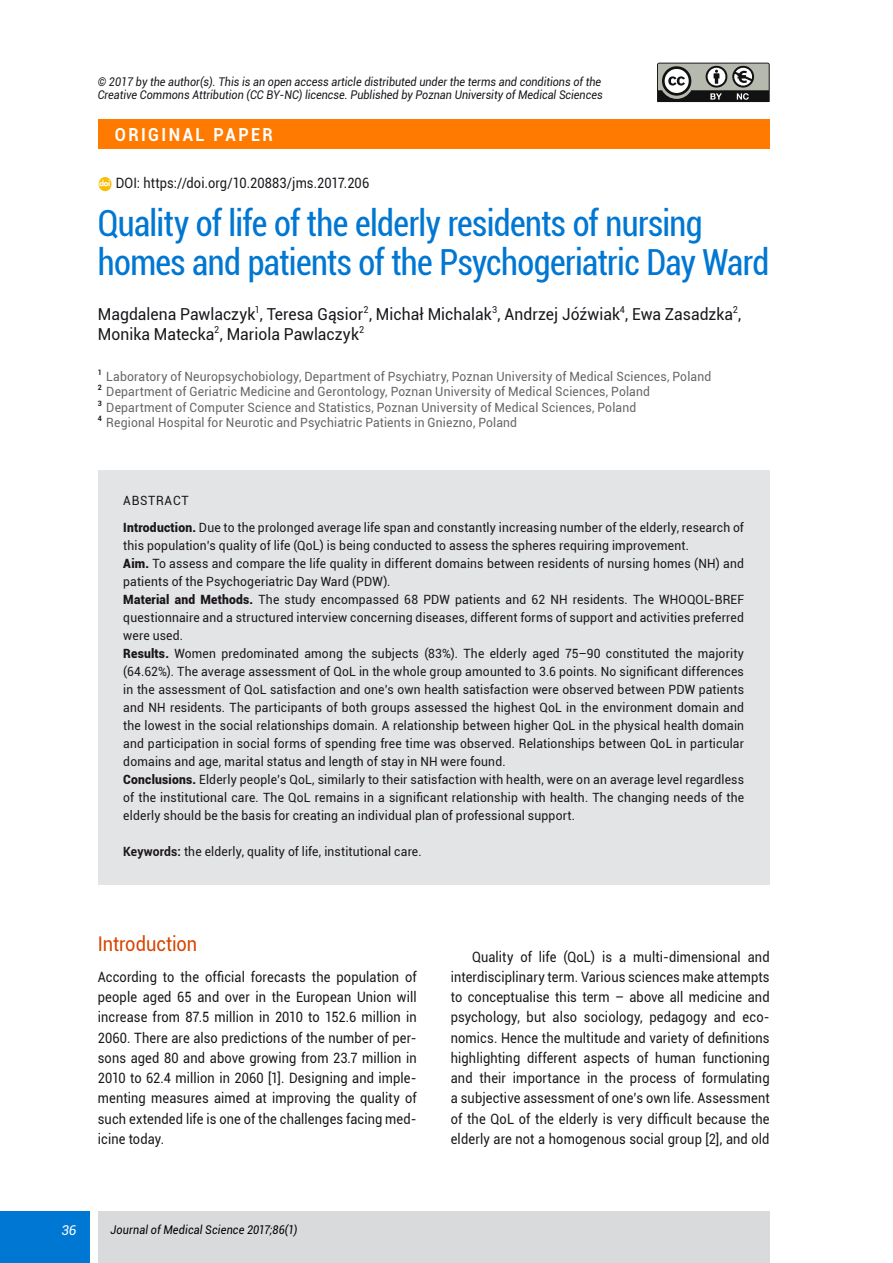
<style>
.page{position:relative;width:893px;height:1263px;background:#fff}
.page>*{position:absolute;margin:0;border:0;box-sizing:border-box;transform-origin:0 0}
.TYT_tytul{font:condensed 36px/39px "Roboto";letter-spacing:-.02em;color:#0077d2;scale:.95 1}
.PKT_1{font:20.25px "Roboto";color:#d74400;scale:.9 1}
.TXT_wciecie{font:700 18px "Roboto";letter-spacing:.15em;color:#fff;scale:.9 1}
.TYT_autorzy{font:16.5px "Roboto";color:#1a171c;scale:.95 1}
.TXT_wciecie-2{font:14.25px/20.2px "Roboto";letter-spacing:.01em;color:#1a171c;text-align:justify;scale:.9 1}
.TXT_bez_wciecia{font:14.25px/20.2px "Roboto";letter-spacing:.01em;color:#1a171c;text-align:justify;scale:.9 1}
.DOI{font:14.25px "Roboto";letter-spacing:.01em;color:#1a171c;scale:.9 1}
.t1{font:italic 13.5px "Roboto";color:#fff}
.STR_tekst{font:12.75px/18px "Roboto";letter-spacing:.015em;color:#1a171c;text-align:justify;scale:.95 1}
.TYT_afiliacja_NR{font:12.75px "Roboto";letter-spacing:.015em;color:#646567;scale:.95 1}
.STR_abstract{font:12.75px "Roboto";color:#1a171c;scale:.95 1}
.t2{font:italic 12px/13.5px "Roboto";color:#1a171c;scale:.9 1}
.t3{font:italic 12px "Roboto";letter-spacing:.015em;color:#000;scale:.9 1}
.TYT_autorzy-2{font:9.6px "Roboto";color:#1a171c;scale:.95 1}
.TYT_afiliacja_NR-2{font:700 7.35px "Roboto";color:#1a171c;scale:.95 1}
.s1{font-weight:900}
.s2{font-weight:700}
</style>
<div class="page">
<div style="left:0;top:1212px;width:89px;height:51px;background:#0077d2"></div>
<div style="left:98px;top:1212px;width:672px;height:51px;background:#d9dadb"></div>
<svg style="left:657px;top:63px;width:113px;height:40px"></svg>
<div style="left:98px;top:470px;width:672px;height:414px;background:#e3e4e5"></div>
<div style="left:98px;top:119px;width:672px;height:30px;background:#ff7a00"></div>
<p class="t2" style="left:98px;top:74px;width:562px">© 2017 by the author(s). This is an open access article distributed under the terms and conditions of the<br>Creative Commons Attribution (CC BY-NC) licencse. Published by Poznan University of Medical Sciences</p>
<p class="TXT_wciecie" style="left:115px;top:122px;width:177px">ORIGINAL PAPER</p>
<p class="DOI" style="left:116px;top:173px;width:283px">DOI: https://doi.org/10.20883/jms.2017.206</p>
<p class="TYT_tytul" style="left:98px;top:202px;width:708px">Quality of life of the elderly residents of nursing homes and patients of the Psychogeriatric Day Ward</p>
<p class="TYT_autorzy" style="left:98px;top:303px;width:679px">Magdalena Pawlaczyk , Teresa Gąsior , Michał Michalak , Andrzej Jóźwiak , Ewa Zasadzka ,</p>
<p class="TYT_autorzy-2" style="left:255px;top:303px;width:7px">1</p>
<p class="TYT_autorzy-2" style="left:364px;top:303px;width:7px">2</p>
<p class="TYT_autorzy-2" style="left:492px;top:303px;width:7px">3</p>
<p class="TYT_autorzy-2" style="left:620px;top:303px;width:7px">4</p>
<p class="TYT_autorzy-2" style="left:733px;top:303px;width:7px">2</p>
<p class="TYT_autorzy" style="left:98px;top:323px;width:282px">Monika Matecka<sup>2</sup>, Mariola Pawlaczyk<sup>2</sup></p>
<p class="TYT_afiliacja_NR-2" style="left:98px;top:367px;width:6px">1</p>
<p class="TYT_afiliacja_NR" style="left:106px;top:367px;width:638px">Laboratory of Neuropsychobiology, Department of Psychiatry, Poznan University of Medical Sciences, Poland</p>
<p class="TYT_afiliacja_NR" style="left:98px;top:383px;width:583px"><sup>2</sup> Department of Geriatric Medicine and Gerontology, Poznan University of Medical Sciences, Poland</p>
<p class="TYT_afiliacja_NR-2" style="left:98px;top:398px;width:6px">3</p>
<p class="TYT_afiliacja_NR" style="left:106px;top:398px;width:559px">Department of Computer Science and Statistics, Poznan University of Medical Sciences, Poland</p>
<p class="TYT_afiliacja_NR-2" style="left:98px;top:413px;width:6px">4</p>
<p class="TYT_afiliacja_NR" style="left:106px;top:413px;width:434px">Regional Hospital for Neurotic and Psychiatric Patients in Gniezno, Poland</p>
<p class="STR_abstract" style="left:123px;top:492px;width:28px">Abstract</p>
<p class="STR_tekst" style="left:123px;top:518px;width:655px"><span class="s1">Introduction.</span> Due to the prolonged average life span and constantly increasing number of the elderly, research of this population’s quality of life (QoL) is being conducted to assess the spheres requiring improvement.</p>
<p class="STR_tekst" style="left:123px;top:554px;width:655px"><span class="s1">Aim.</span> To assess and compare the life quality in different domains between residents of nursing homes (NH) and patients of the Psychogeriatric Day Ward (PDW).</p>
<p class="STR_tekst" style="left:123px;top:590px;width:655px"><span class="s1">Material and Methods.</span> The study encompassed 68 PDW patients and 62 NH residents. The WHOQOL‑BREF questionnaire and a structured interview concerning diseases, different forms of support and activities preferred were used.</p>
<p class="STR_tekst" style="left:123px;top:644px;width:655px"><span class="s1">Results.</span> Women predominated among the subjects (83%). The elderly aged 75–90 constituted the majority (64.62%). The average assessment of QoL in the whole group amounted to 3.6 points. No significant differences in the assessment of QoL satisfaction and one’s own health satisfaction were observed between PDW patients and NH residents. The participants of both groups assessed the highest QoL in the environment domain and the lowest in the social relationships domain. A relationship between higher QoL in the physical health domain and participation in social forms of spending free time was observed. Relationships between QoL in particular domains and age, marital status and length of stay in NH were found.</p>
<p class="STR_tekst" style="left:123px;top:770px;width:655px"><span class="s1">Conclusions.</span> Elderly people’s QoL, similarly to their satisfaction with health, were on an average level regardless of the institutional care. The QoL remains in a significant relationship with health. The changing needs of the elderly should be the basis for creating an individual plan of professional support.</p>
<p class="STR_tekst" style="left:123px;top:842px;width:316px"><span class="s2">Keywords:</span> the elderly, quality of life, institutional care.</p>
<p class="PKT_1" style="left:98px;top:930px;width:112px">Introduction</p>
<p class="TXT_bez_wciecia" style="left:98px;top:966px;width:356px">According to the official forecasts the population of people aged 65 and over in the European Union will increase from 87.5 million in 2010 to 152.6 million in 2060. There are also predictions of the number of per‑ sons aged 80 and above growing from 23.7 million in 2010 to 62.4 million in 2060 [1]. Designing and imple‑ menting measures aimed at improving the quality of such extended life is one of the challenges facing med‑ icine today.</p>
<p class="t1" style="left:61px;top:1220px;width:17px">36</p>
<p class="t3" style="left:111px;top:1221px;width:209px">Journal of Medical Science 2017;86(1)</p>
<p class="TXT_wciecie-2" style="left:451px;top:946px;width:356px;text-indent:21px">Quality of life (QoL) is a multi‑dimensional and interdisciplinary term. Various sciences make attempts to conceptualise this term – above all medicine and psychology, but also sociology, pedagogy and eco‑ nomics. Hence the multitude and variety of definitions highlighting different aspects of human functioning and their importance in the process of formulating a subjective assessment of one’s own life. Assessment of the QoL of the elderly is very difficult because the elderly are not a homogenous social group [2], and old</p>
</div>
